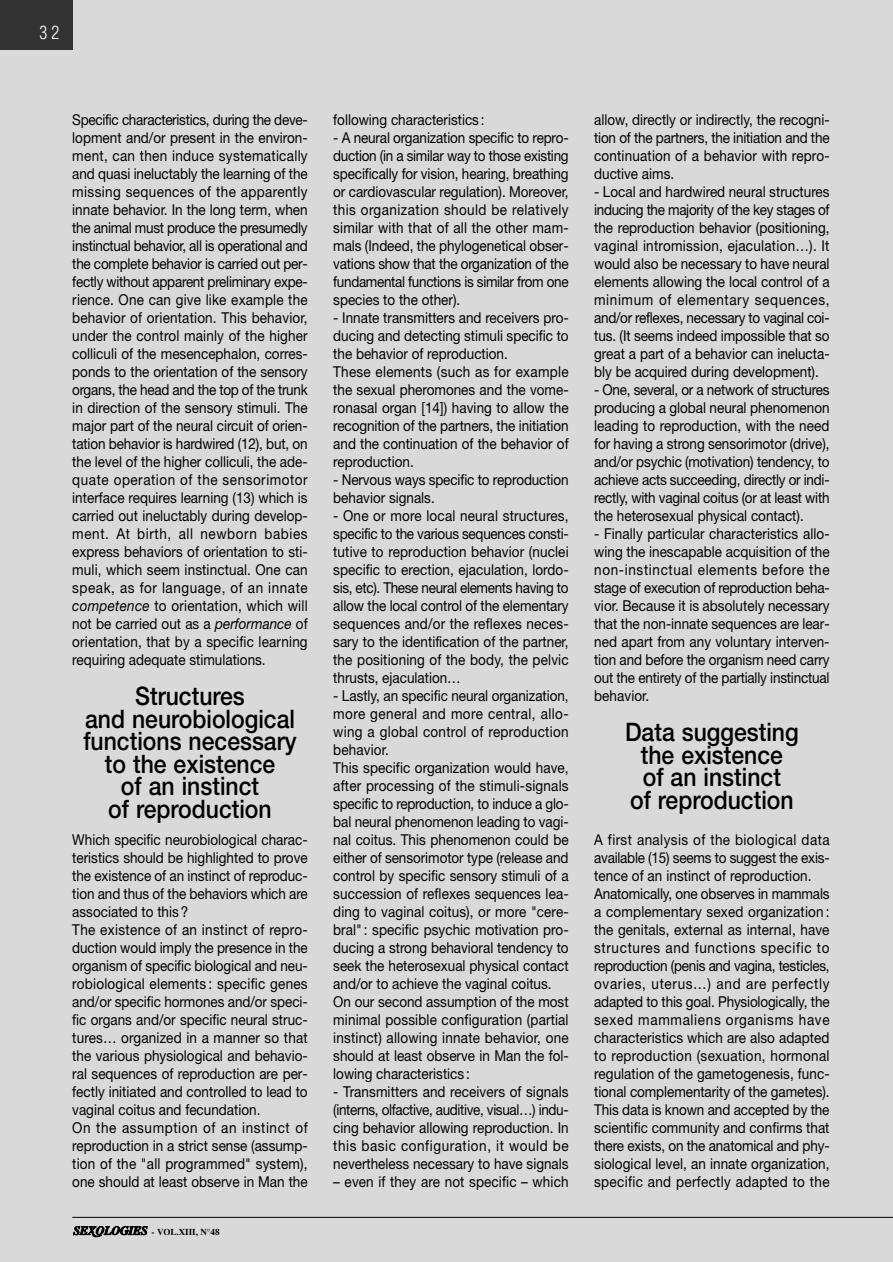
<style>
.page{position:relative;width:893px;height:1262px;background:#fff}
.page>*{position:absolute;margin:0;border:0;box-sizing:border-box;transform-origin:0 0}
.t1{font:500 25.5px/22.5px "Helvetica Neue";color:#000;text-align:center;scale:.9 1}
.t2{font:300 condensed 18px "Helvetica";color:#fff}
.t3{font:15px/18px "Helvetica Neue";color:#000;text-align:justify;scale:.9 1}
.t4{font:700 9px "Times";color:#000}
.s1{font-style:italic}
</style>
<div class="page">
<div style="left:0;top:0;width:892px;height:1262px;background:#d9d9d9"></div>
<div style="left:0;top:0;width:72px;height:50px;background:#333"></div>
<hr style="left:72px;top:1217px;width:820px;height:1px;background:#000">
<svg style="left:73px;top:1226px;width:74px;height:12px"></svg>
<p class="t2" style="left:40px;top:25px;width:21px">32</p>
<p class="t3" style="left:72px;top:112px;width:263px">Specific characteristics, during the deve&shy;lopment and/or present in the environ&shy;ment, can then induce systematically and quasi ineluctably the learning of the missing sequences of the apparently innate behavior. In the long term, when the animal must produce the presumedly instinctual behavior, all is operational and the complete behavior is carried out per&shy;fectly without apparent preliminary expe&shy;rience. One can give like example the behavior of orientation. This behavior, under the control mainly of the higher colliculi of the mesencephalon, corres&shy;ponds to the orientation of the sensory organs, the head and the top of the trunk in direction of the sensory stimuli. The major part of the neural circuit of orien&shy;tation behavior is hardwired (12), but, on the level of the higher colliculi, the ade&shy;quate operation of the sensorimotor interface requires learning (13) which is carried out ineluctably during develop&shy;ment. At birth, all newborn babies express behaviors of orientation to sti&shy;muli, which seem instinctual. One can speak, as for language, of an innate <span class="s1">competence</span> to orientation, which will not be carried out as a <span class="s1">performance</span> of orientation, that by a specific learning requiring adequate stimulations.</p>
<h1 class="t1" style="left:83px;top:687px;width:238px">Structures<br>and neurobiological functions necessary to the existence<br>of an instinct<br>of reproduction</h1>
<p class="t3" style="left:72px;top:832px;width:263px;text-align:left">Which specific neurobiological charac&shy;teristics should be highlighted to prove the existence of an instinct of reproduc&shy;tion and thus of the behaviors which are associated to this ?<br>The existence of an instinct of repro&shy;duction would imply the presence in the organism of specific biological and neu&shy;robiological elements : specific genes and/or specific hormones and/or speci&shy;fic organs and/or specific neural struc&shy;tures… organized in a manner so that the various physiological and behavio&shy;ral sequences of reproduction are per&shy;fectly initiated and controlled to lead to vaginal coitus and fecundation.<br>On the assumption of an instinct of reproduction in a strict sense (assump&shy;tion of the "all programmed" system), one should at least observe in Man the</p>
<p class="t4" style="left:152px;top:1228px;width:69px">- VOL.XIII, N°48</p>
<p class="t3" style="left:333px;top:112px;width:170px">following characteristics :</p>
<p class="t3" style="left:333px;top:130px;width:263px">- A neural organization specific to repro&shy;duction (in a similar way to those existing specifically for vision, hearing, breathing or cardiovascular regulation). Moreover, this organization should be relatively similar with that of all the other mam&shy;mals (Indeed, the phylogenetical obser&shy;vations show that the organization of the fundamental functions is similar from one species to the other).</p>
<p class="t3" style="left:333px;top:310px;width:263px;text-align:left">- Innate transmitters and receivers pro&shy;ducing and detecting stimuli specific to the behavior of reproduction.<br>These elements (such as for example the sexual pheromones and the vome&shy;ronasal organ [14]) having to allow the recognition of the partners, the initiation and the continuation of the behavior of reproduction.</p>
<p class="t3" style="left:333px;top:472px;width:263px">- Nervous ways specific to reproduction behavior signals.</p>
<p class="t3" style="left:333px;top:508px;width:263px">- One or more local neural structures, specific to the various sequences consti&shy;tutive to reproduction behavior (nuclei specific to erection, ejaculation, lordo&shy;sis, etc). These neural elements having to allow the local control of the elementary sequences and/or the reflexes neces&shy;sary to the identification of the partner, the positioning of the body, the pelvic thrusts, ejaculation…</p>
<p class="t3" style="left:333px;top:688px;width:263px;text-align:left">- Lastly, an specific neural organization, more general and more central, allo&shy;wing a global control of reproduction behavior.<br>This specific organization would have, after processing of the stimuli-signals specific to reproduction, to induce a glo&shy;bal neural phenomenon leading to vagi&shy;nal coitus. This phenomenon could be either of sensorimotor type (release and control by specific sensory stimuli of a succession of reflexes sequences lea&shy;ding to vaginal coitus), or more "cere&shy;bral" : specific psychic motivation pro&shy;ducing a strong behavioral tendency to seek the heterosexual physical contact and/or to achieve the vaginal coitus.<br>On our second assumption of the most minimal possible configuration (partial instinct) allowing innate behavior, one should at least observe in Man the fol&shy;lowing characteristics :</p>
<p class="t3" style="left:333px;top:1084px;width:263px">- Transmitters and receivers of signals (interns, olfactive, auditive, visual…) indu&shy;cing behavior allowing reproduction. In this basic configuration, it would be nevertheless necessary to have signals</p>
<p class="t3" style="left:333px;top:1174px;width:263px">– even if they are not specific – which</p>
<p class="t3" style="left:594px;top:112px;width:263px">allow, directly or indirectly, the recogni&shy;tion of the partners, the initiation and the continuation of a behavior with repro&shy;ductive aims.</p>
<p class="t3" style="left:594px;top:184px;width:263px">- Local and hardwired neural structures inducing the majority of the key stages of the reproduction behavior (positioning, vaginal intromission, ejaculation…). It would also be necessary to have neural elements allowing the local control of a minimum of elementary sequences, and/or reflexes, necessary to vaginal coi&shy;tus. (It seems indeed impossible that so great a part of a behavior can inelucta&shy;bly be acquired during development).</p>
<p class="t3" style="left:594px;top:382px;width:263px">- One, several, or a network of structures producing a global neural phenomenon leading to reproduction, with the need for having a strong sensorimotor (drive), and/or psychic (motivation) tendency, to achieve acts succeeding, directly or indi&shy;rectly, with vaginal coitus (or at least with the heterosexual physical contact).</p>
<p class="t3" style="left:594px;top:526px;width:263px">- Finally particular characteristics allo&shy;wing the inescapable acquisition of the non-instinctual elements before the stage of execution of reproduction beha&shy;vior. Because it is absolutely necessary that the non-innate sequences are lear&shy;ned apart from any voluntary interven&shy;tion and before the organism need carry out the entirety of the partially instinctual behavior.</p>
<h1 class="t1" style="left:625px;top:723px;width:194px">Data suggesting the existence<br>of an instinct<br>of reproduction</h1>
<p class="t3" style="left:594px;top:832px;width:263px;text-align:left">A first analysis of the biological data available (15) seems to suggest the exis&shy;tence of an instinct of reproduction.<br>Anatomically, one observes in mammals a complementary sexed organization : the genitals, external as internal, have structures and functions specific to reproduction (penis and vagina, testicles, ovaries, uterus…) and are perfectly adapted to this goal. Physiologically, the sexed mammaliens organisms have characteristics which are also adapted to reproduction (sexuation, hormonal regulation of the gametogenesis, func&shy;tional complementarity of the gametes).<br>This data is known and accepted by the scientific community and confirms that there exists, on the anatomical and phy&shy;siological level, an innate organization, specific and perfectly adapted to the</p>
</div>
